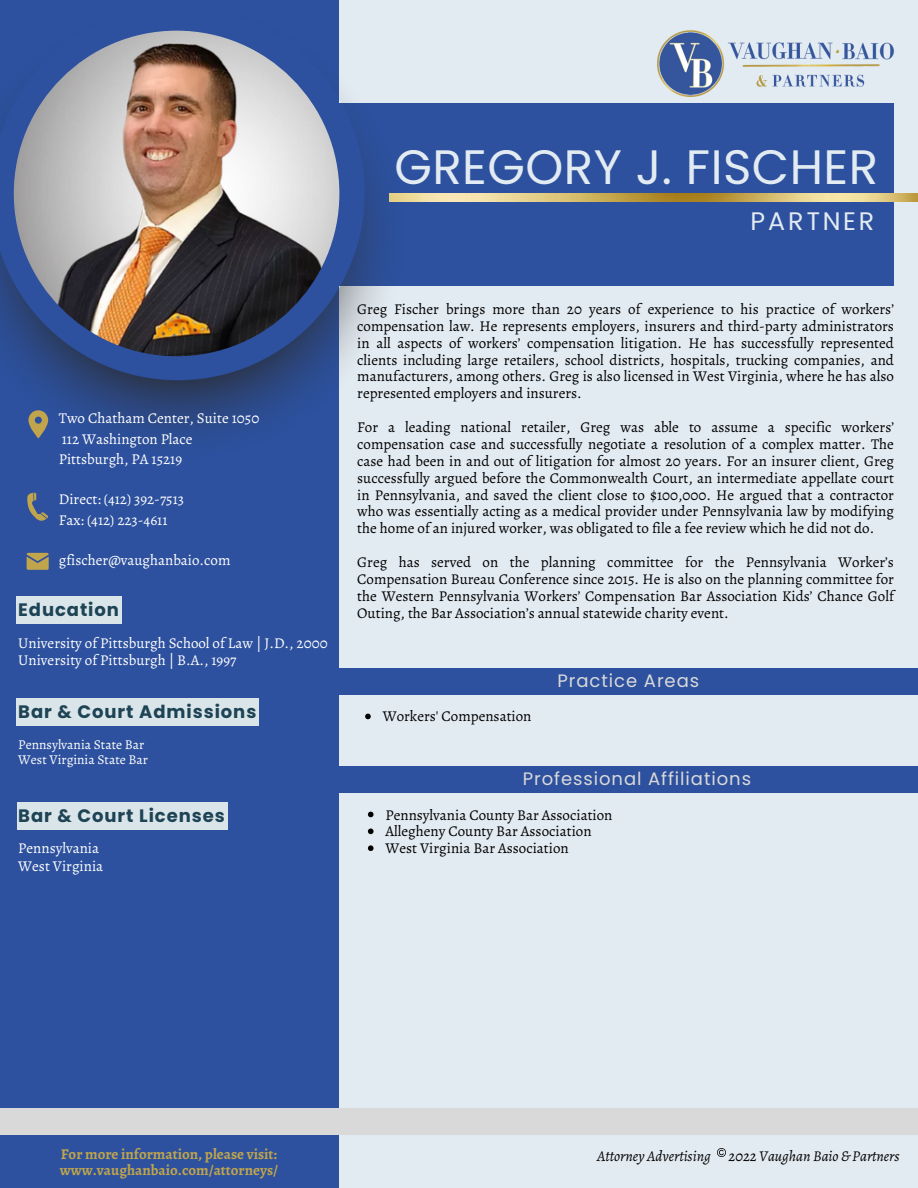
<style>
.page{position:relative;width:918px;height:1188px;background:#fff}
.page>*{position:absolute;margin:0;border:0;box-sizing:border-box;transform-origin:0 0}
.t1{font:48.3px "Poppins";letter-spacing:.01em;color:#e3ebf2}
.t2{font:25.5px "Poppins";letter-spacing:.1em;color:#e3ebf2}
.t3{font:700 18px "Poppins";letter-spacing:.05em;color:#1d4355}
.t4{font:18px "Poppins";letter-spacing:.05em;color:#d9d9d9}
.t5{font:15px/16.8px "Alegreya";color:#000;text-align:justify}
.t6{font:15px "Alegreya";color:#fff}
.t7{font:700 15px "Alegreya";color:#c0a54d}
.t8{font:italic 15px "Alegreya";color:#000}
.t9{font:13.5px "Alegreya";color:#fff}
</style>
<div class="page">
<div style="left:122px;top:0;width:796px;height:1188px;background:#e3ebf2"></div>
<div style="left:0;top:0;width:339px;height:1188px;background:#2d519e"></div>
<div style="left:0;top:103px;width:894px;height:183px;background:#2d519e"></div>
<div style="left:339px;top:668px;width:579px;height:27px;background:#2d519e"></div>
<img style="left:0;top:30px;width:407px;height:409px">
<img style="left:14px;top:31px;width:325px;height:325px;border-radius:50%">
<img style="left:657px;top:30px;width:237px;height:67px">
<img style="left:389px;top:194px;width:529px;height:7px">
<svg style="left:28px;top:410px;width:20px;height:28px"></svg>
<svg style="left:27px;top:493px;width:21px;height:28px"></svg>
<svg style="left:27px;top:553px;width:22px;height:17px"></svg>
<div style="left:0;top:1108px;width:918px;height:27px;background:#d9d9d9"></div>
<svg style="left:717px;top:1148px;width:8px;height:8px"></svg>
<div style="left:17px;top:596px;width:105px;height:28px;background:#dae5ea"></div>
<div style="left:17px;top:698px;width:242px;height:27px;background:#dae5ea"></div>
<svg style="left:365px;top:714px;width:6px;height:5px"></svg>
<div style="left:17px;top:802px;width:211px;height:28px;background:#dae5ea"></div>
<div style="left:339px;top:766px;width:579px;height:27px;background:#2d519e"></div>
<svg style="left:368px;top:812px;width:6px;height:5px"></svg>
<svg style="left:368px;top:829px;width:6px;height:5px"></svg>
<svg style="left:368px;top:845px;width:6px;height:6px"></svg>
<p class="t6" style="left:59px;top:408px;width:202px">Two Chatham Center, Suite 1050</p>
<p class="t6" style="left:62px;top:428px;width:132px">112 Washington Place</p>
<p class="t6" style="left:59px;top:449px;width:125px">Pittsburgh, PA 15219</p>
<p class="t6" style="left:59px;top:489px;width:127px">Direct: (412) 392-7513</p>
<p class="t6" style="left:59px;top:509px;width:110px">Fax: (412) 223-4611</p>
<p class="t6" style="left:59px;top:550px;width:173px">gfischer@vaughanbaio.com</p>
<p class="t3" style="left:18px;top:597px;width:102px">Education</p>
<p class="t6" style="left:18px;top:633px;width:311px">University of Pittsburgh School of Law | J.D., 2000</p>
<p class="t6" style="left:18px;top:649px;width:220px">University of Pittsburgh | B.A., 1997</p>
<p class="t3" style="left:18px;top:699px;width:240px">Bar &amp; Court Admissions</p>
<p class="t9" style="left:18px;top:735px;width:128px">Pennsylvania State Bar</p>
<p class="t9" style="left:18px;top:751px;width:131px">West Virginia State Bar</p>
<p class="t3" style="left:18px;top:803px;width:208px">Bar &amp; Court Licenses</p>
<p class="t6" style="left:18px;top:838px;width:82px">Pennsylvania</p>
<p class="t6" style="left:18px;top:856px;width:86px">West Virginia</p>
<p class="t1" style="left:394px;top:133px;width:485px">GREGORY J. FISCHER</p>
<p class="t2" style="left:751px;top:206px;width:125px">PARTNER</p>
<p class="t5" style="left:357px;top:300px;width:538px">Greg Fischer brings more than 20 years of experience to his practice of workers’ compensation law. He represents employers, insurers and third-party administrators in all aspects of workers’ compensation litigation. He has successfully represented clients including large retailers, school districts, hospitals, trucking companies, and manufacturers, among others. Greg is also licensed in West Virginia, where he has also represented employers and insurers.</p>
<p class="t5" style="left:357px;top:419px;width:538px">For a leading national retailer, Greg was able to assume a specific workers’ compensation case and successfully negotiate a resolution of a complex matter. The case had been in and out of litigation for almost 20 years. For an insurer client, Greg successfully argued before the Commonwealth Court, an intermediate appellate court in Pennsylvania, and saved the client close to $100,000. He argued that a contractor who was essentially acting as a medical provider under Pennsylvania law by modifying the home of an injured worker, was obligated to file a fee review which he did not do.</p>
<p class="t5" style="left:357px;top:554px;width:538px">Greg has served on the planning committee for the Pennsylvania Worker’s Compensation Bureau Conference since 2015. He is also on the planning committee for the Western Pennsylvania Workers’ Compensation Bar Association Kids’ Chance Golf Outing, the Bar Association’s annual statewide charity event.</p>
<p class="t5" style="left:383px;top:708px;width:150px">Workers' Compensation</p>
<p class="t4" style="left:558px;top:668px;width:143px">Practice Areas</p>
<p class="t4" style="left:523px;top:766px;width:230px">Professional Affiliations</p>
<p class="t5" style="left:386px;top:806px;width:228px">Pennsylvania County Bar Association</p>
<p class="t5" style="left:386px;top:823px;width:208px">Allegheny County Bar Association</p>
<p class="t5" style="left:386px;top:840px;width:185px">West Virginia Bar Association</p>
<p class="t7" style="left:61px;top:1143px;width:218px">For more information, please visit:</p>
<p class="t7" style="left:60px;top:1160px;width:220px">www.vaughanbaio.com/attorneys/</p>
<p class="t8" style="left:597px;top:1145px;width:304px">Attorney Advertising 2022 Vaughan Baio &amp; Partners</p>
</div>
